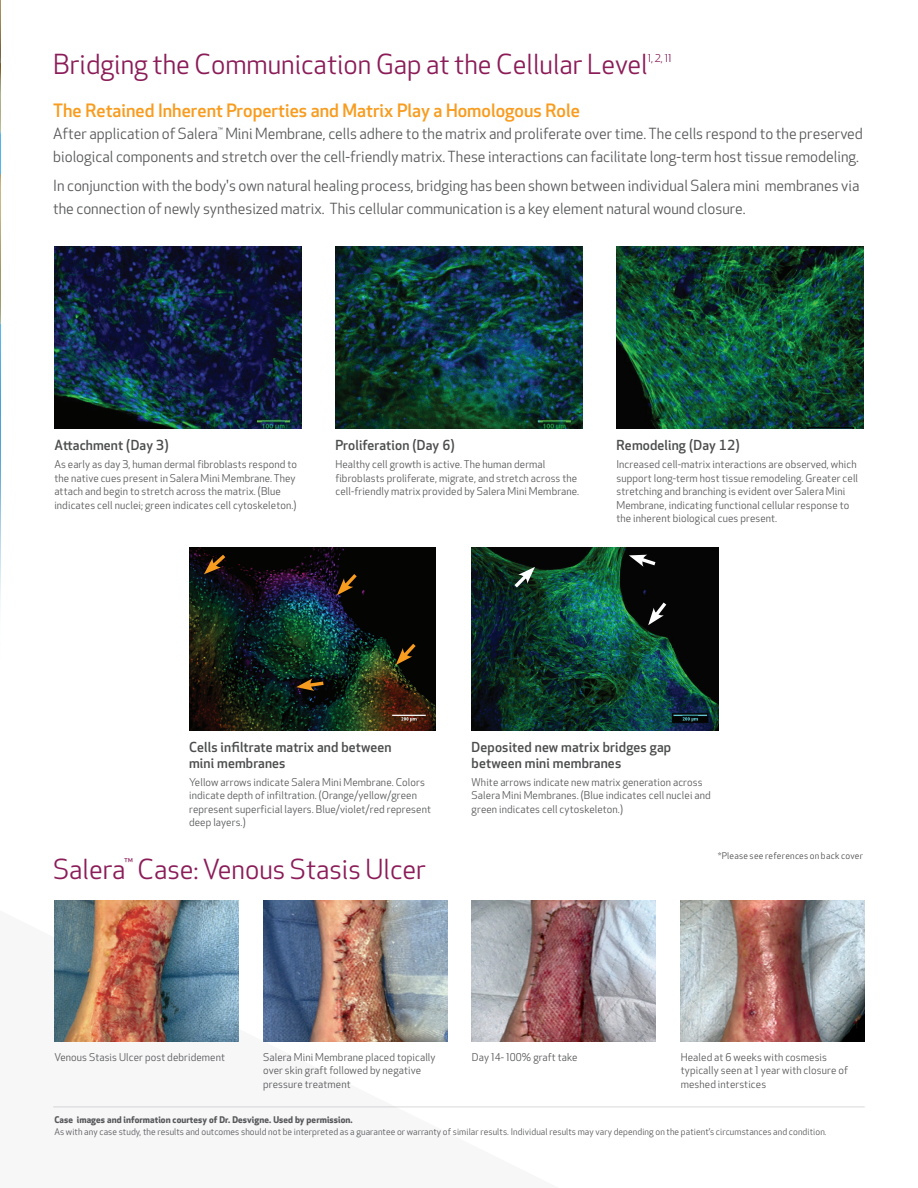
<style>
.page{position:relative;width:918px;height:1188px;background:#fff}
.page>*{position:absolute;margin:0;border:0;box-sizing:border-box;transform-origin:0 0}
.t1{font:27px "Apex New";color:#8b1c58}
.t2{font:500 18px "Apex New";color:#f89c1f}
.t3{font:15px/22.5px "Apex New";color:#57585a}
.t4{font:500 13.5px/16.5px "Apex New";letter-spacing:.01em;color:#4b4c4d}
.t5{font:10.5px/13.5px "Apex New";letter-spacing:.01em;color:#57585a}
.t6{font:10.5px "Apex New";color:#8b1c58}
.t7{font:9px "Apex New";letter-spacing:.01em;color:#57585a}
.t8{font:700 9px "Apex New";letter-spacing:.01em;color:#57585a}
.t9{font:9px "Apex New";letter-spacing:.03em;color:#4b4c4d}
</style>
<div class="page">
<img style="left:0;top:0;width:1px;height:608px">
<svg style="left:53px;top:910px;width:506px;height:197px"></svg>
<img style="left:616px;top:247px;width:247px;height:182px">
<img style="left:54px;top:247px;width:247px;height:182px">
<img style="left:54px;top:900px;width:184px;height:142px">
<img style="left:263px;top:900px;width:184px;height:142px">
<img style="left:472px;top:900px;width:184px;height:142px">
<img style="left:681px;top:900px;width:184px;height:142px">
<img style="left:335px;top:247px;width:247px;height:182px">
<img style="left:189px;top:548px;width:247px;height:182px">
<svg style="left:204px;top:551px;width:25px;height:23px"></svg>
<svg style="left:337px;top:570px;width:23px;height:25px"></svg>
<svg style="left:396px;top:640px;width:23px;height:25px"></svg>
<svg style="left:296px;top:678px;width:31px;height:13px"></svg>
<img style="left:472px;top:548px;width:246px;height:182px">
<svg style="left:511px;top:567px;width:24px;height:24px"></svg>
<svg style="left:648px;top:599px;width:22px;height:26px"></svg>
<svg style="left:629px;top:554px;width:30px;height:14px"></svg>
<hr style="left:53px;top:1107px;width:812px;height:1px;background:#939598">
<h1 class="t1" style="left:53px;top:49px;width:596px">Bridging the Communication Gap at the Cellular Level</h1>
<p class="t6" style="left:648px;top:52px;width:25px">1, 2, 11</p>
<h2 class="t2" style="left:53px;top:98px;width:528px">The Retained Inherent Properties and Matrix Play a Homologous Role</h2>
<p class="t3" style="left:53px;top:123px;width:811px">After application of Salera<sup>™</sup> Mini Membrane, cells adhere to the matrix and proliferate over time. The cells respond to the preserved biological components and stretch over the cell-friendly matrix. These interactions can facilitate long-term host tissue remodeling.</p>
<p class="t3" style="left:53px;top:175px;width:808px">In conjunction with the body's own natural healing process, bridging has been shown between individual Salera mini membranes via the connection of newly synthesized matrix. This cellular communication is a key element natural wound closure.</p>
<p class="t4" style="left:54px;top:437px;width:116px">Attachment (Day 3)</p>
<p class="t5" style="left:54px;top:458px;width:244px">As early as day 3, human dermal fibroblasts respond to the native cues present in Salera Mini Membrane. They attach and begin to stretch across the matrix. (Blue indicates cell nuclei; green indicates cell cytoskeleton.)</p>
<p class="t4" style="left:335px;top:437px;width:121px">Proliferation (Day 6)</p>
<p class="t5" style="left:335px;top:458px;width:245px">Healthy cell growth is active. The human dermal fibroblasts proliferate, migrate, and stretch across the cell-friendly matrix provided by Salera Mini Membrane.</p>
<p class="t4" style="left:616px;top:437px;width:125px">Remodeling (Day 12)</p>
<p class="t5" style="left:616px;top:458px;width:243px">Increased cell-matrix interactions are observed, which support long-term host tissue remodeling. Greater cell stretching and branching is evident over Salera Mini Membrane, indicating functional cellular response to the inherent biological cues present.</p>
<p class="t4" style="left:189px;top:738px;width:204px">Cells infiltrate matrix and between mini membranes</p>
<p class="t5" style="left:189px;top:776px;width:243px">Yellow arrows indicate Salera Mini Membrane. Colors indicate depth of infiltration. (Orange/yellow/green represent superficial layers. Blue/violet/red represent deep layers.)</p>
<h1 class="t1" style="left:53px;top:854px;width:374px">Salera<sup>™</sup> Case: Venous Stasis Ulcer</h1>
<p class="t4" style="left:472px;top:738px;width:201px">Deposited new matrix bridges gap between mini membranes</p>
<p class="t5" style="left:472px;top:776px;width:241px">White arrows indicate new matrix generation across<br>Salera Mini Membranes. (Blue indicates cell nuclei and green indicates cell cytoskeleton.)</p>
<p class="t9" style="left:718px;top:850px;width:147px">*Please see references on back cover</p>
<p class="t5" style="left:54px;top:1051px;width:172px">Venous Stasis Ulcer post debridement</p>
<p class="t5" style="left:263px;top:1051px;width:174px">Salera Mini Membrane placed topically over skin graft followed by negative pressure treatment</p>
<p class="t5" style="left:472px;top:1051px;width:107px">Day 14- 100% graft take</p>
<p class="t5" style="left:681px;top:1051px;width:169px">Healed at 6 weeks with cosmesis typically seen at 1 year with closure of meshed interstices</p>
<p class="t8" style="left:54px;top:1114px;width:300px">Case images and information courtesy of Dr. Desvigne. Used by permission.</p>
<p class="t7" style="left:54px;top:1126px;width:774px">As with any case study, the results and outcomes should not be interpreted as a guarantee or warranty of similar results. Individual results may vary depending on the patient’s circumstances and condition.</p>
</div>
